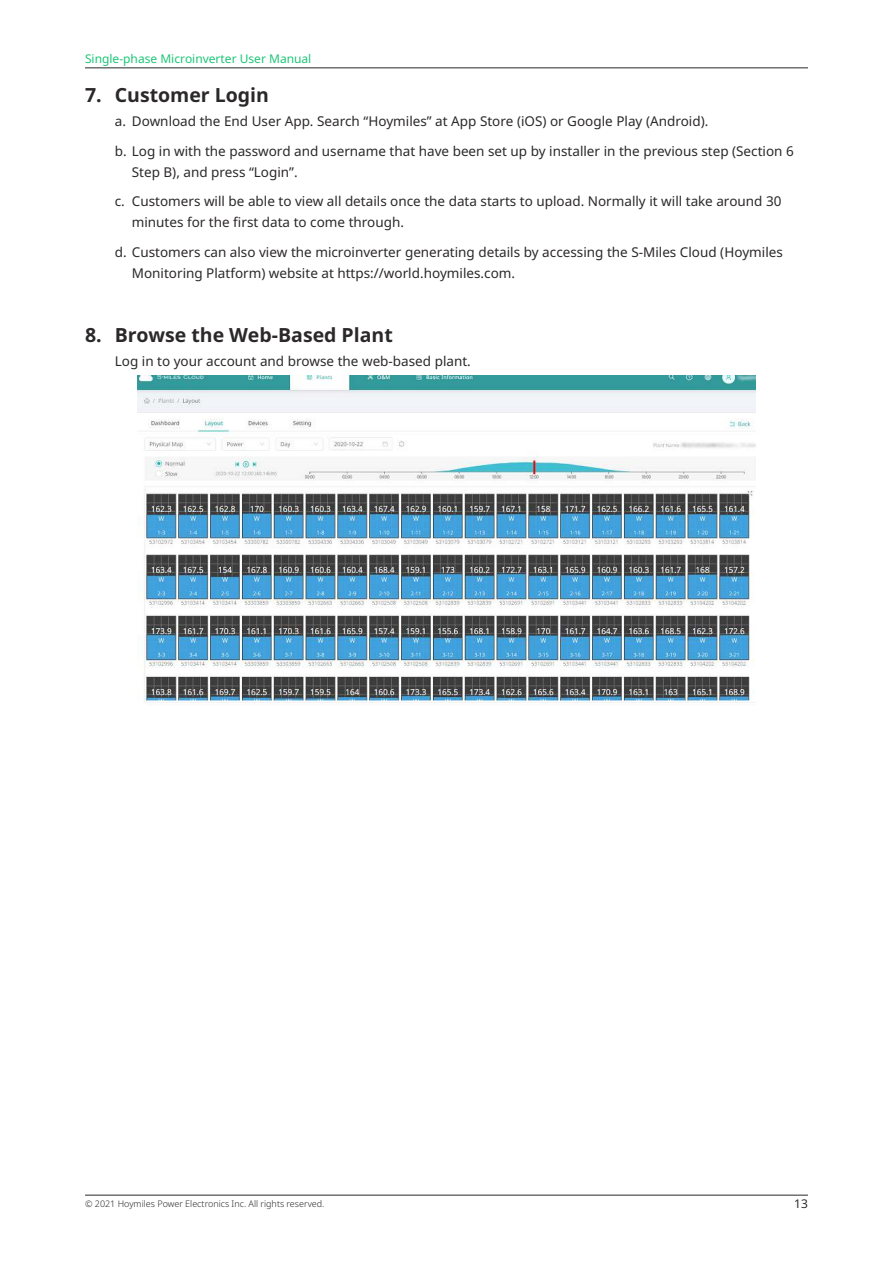
<style>
.page{position:relative;width:893px;height:1263px;background:#fff}
.page>*{position:absolute;margin:0;border:0;box-sizing:border-box;transform-origin:0 0}
.t1{font:700 19.5px "Noto Sans";color:#2b2829}
.t2{font:13.5px/29.5px "Noto Sans";color:#2b2829}
.t3{font:12px "Noto Sans";color:#1bc676}
.t4{font:12px "Noto Sans";color:#2b2829}
.t5{font:300 9px "Noto Sans";color:#2b2829}
</style>
<div class="page">
<hr style="left:85px;top:1195px;width:723px;height:1px;background:#2b2829">
<hr style="left:85px;top:68px;width:723px;height:1px;background:#2b2829">
<img style="left:138px;top:376px;width:617px;height:327px">
<p class="t3" style="left:85px;top:54px;width:228px">Single-phase Microinverter User Manual</p>
<h1 class="t1" style="left:85px;top:87px;width:186px">7. Customer Login</h1>
<p class="t2" style="left:115px;top:108px;width:680px">a. Download the End User App. Search “Hoymiles” at App Store (iOS) or Google Play (Android).<br>b. Log in with the password and username that have been set up by installer in the previous step (Section 6</p>
<p class="t2" style="left:115px;top:158px;width:668px;text-indent:17px">Step B), and press “Login”.<br>c. Customers will be able to view all details once the data starts to upload. Normally it will take around 30</p>
<p class="t2" style="left:115px;top:209px;width:670px;text-indent:17px">minutes for the first data to come through.<br>d. Customers can also view the microinverter generating details by accessing the S-Miles Cloud (Hoymiles</p>
<p class="t2" style="left:132px;top:259px;width:385px">Monitoring Platform) website at https://world.hoymiles.com.</p>
<h1 class="t1" style="left:85px;top:327px;width:309px">8. Browse the Web-Based Plant</h1>
<p class="t2" style="left:115px;top:348px;width:358px">Log in to your account and browse the web-based plant.</p>
<p class="t5" style="left:85px;top:1200px;width:241px">© 2021 Hoymiles Power Electronics Inc. All rights reserved.</p>
<p class="t4" style="left:794px;top:1199px;width:15px">13</p>
</div>
